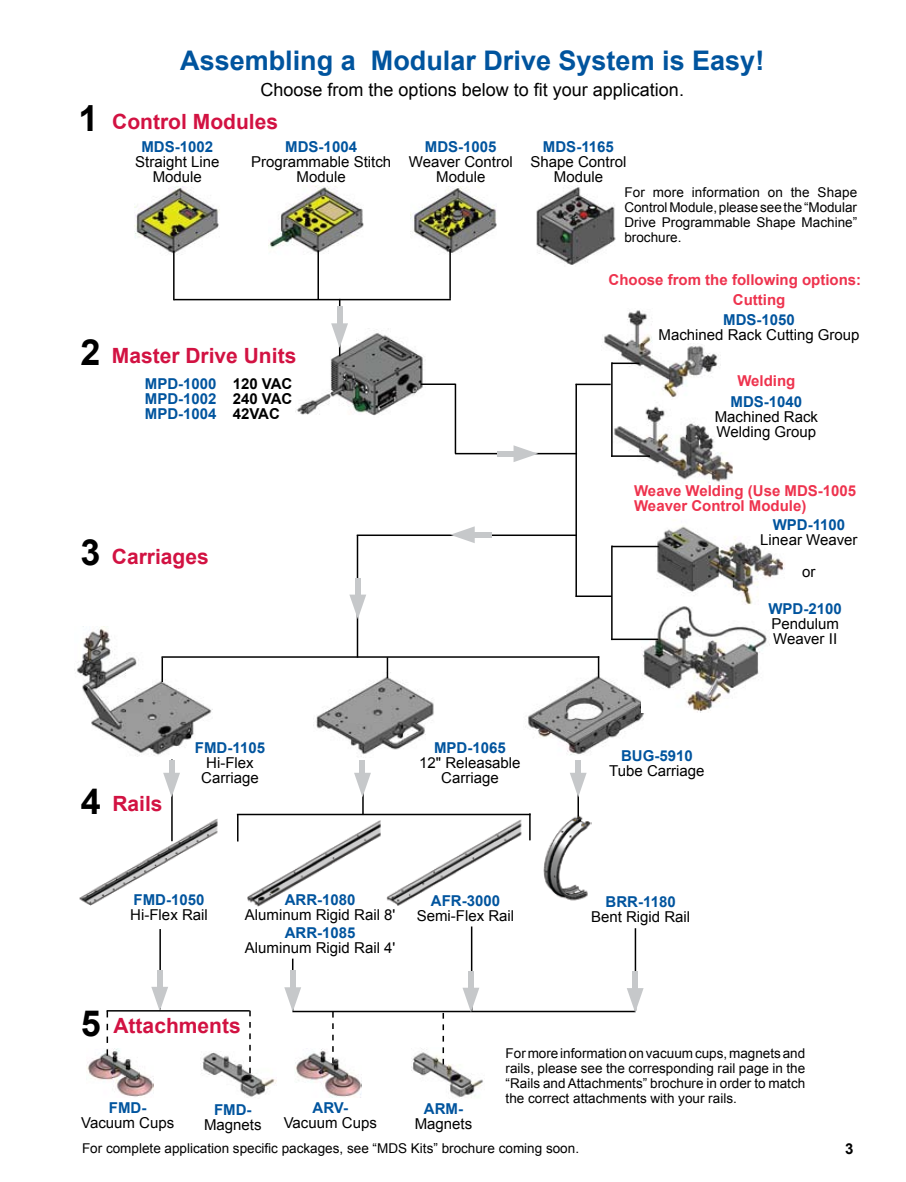
<style>
.page{position:relative;width:906px;height:1182px;background:#fff}
.page>*{position:absolute;margin:0;border:0;box-sizing:border-box;transform-origin:0 0}
.t1{font:700 27px "Arial";color:#00549e}
.t2{font:700 21px "Arial";color:#d21242}
.t3{font:18px "Arial";color:#000}
.t4{font:15px/15px "Arial";color:#000;text-align:center}
.t5{font:700 15px/15px "Arial";color:#00549e;text-align:justify}
.t6{font:700 15px/15px "Arial";color:#ee334e}
.t7{font:700 15px "Arial";color:#000}
.t8{font:13.5px/15px "Arial";color:#000;text-align:justify}
.s1{font-size:36px;color:#000}
.s2{color:#000}
</style>
<div class="page">
<img style="left:201px;top:1052px;width:75px;height:45px">
<img style="left:411px;top:1048px;width:72px;height:50px">
<img style="left:295px;top:1049px;width:67px;height:48px">
<img style="left:87px;top:1048px;width:67px;height:49px">
<img style="left:543px;top:815px;width:48px;height:86px">
<img style="left:247px;top:820px;width:275px;height:87px">
<img style="left:79px;top:818px;width:139px;height:88px">
<img style="left:525px;top:669px;width:119px;height:86px">
<img style="left:316px;top:671px;width:118px;height:84px">
<img style="left:77px;top:626px;width:136px;height:131px">
<img style="left:641px;top:606px;width:126px;height:106px">
<img style="left:655px;top:519px;width:130px;height:86px">
<img style="left:612px;top:401px;width:121px;height:83px">
<img style="left:601px;top:310px;width:117px;height:89px">
<img style="left:295px;top:328px;width:128px;height:88px">
<img style="left:410px;top:186px;width:87px;height:67px">
<img style="left:269px;top:186px;width:95px;height:67px">
<img style="left:134px;top:187px;width:86px;height:68px">
<hr style="left:159px;top:929px;width:2px;height:80px;background:#000">
<hr style="left:173px;top:251px;width:1px;height:49px;background:#000">
<hr style="left:339px;top:299px;width:1px;height:57px;background:#000">
<hr style="left:449px;top:249px;width:2px;height:50px;background:#000">
<hr style="left:174px;top:299px;width:277px;height:1px;background:#000">
<hr style="left:420px;top:383px;width:35px;height:2px;background:#000">
<hr style="left:575px;top:384px;width:2px;height:213px;background:#000">
<hr style="left:317px;top:250px;width:2px;height:50px;background:#000">
<hr style="left:575px;top:384px;width:35px;height:1px;background:#000">
<hr style="left:575px;top:595px;width:36px;height:2px;background:#000">
<hr style="left:611px;top:455px;width:38px;height:2px;background:#000">
<hr style="left:611px;top:362px;width:1px;height:95px;background:#000">
<hr style="left:611px;top:362px;width:28px;height:2px;background:#000">
<hr style="left:611px;top:638px;width:47px;height:2px;background:#000">
<hr style="left:611px;top:545px;width:1px;height:95px;background:#000">
<svg style="left:332px;top:1012px;width:1px;height:51px"></svg>
<svg style="left:442px;top:1013px;width:2px;height:51px"></svg>
<hr style="left:292px;top:958px;width:1px;height:52px;background:#000">
<hr style="left:471px;top:926px;width:1px;height:84px;background:#000">
<hr style="left:634px;top:928px;width:2px;height:82px;background:#000">
<hr style="left:292px;top:1010px;width:343px;height:2px;background:#000">
<hr style="left:362px;top:763px;width:1px;height:52px;background:#000">
<hr style="left:237px;top:814px;width:293px;height:1px;background:#000">
<svg style="left:237px;top:815px;width:1px;height:26px"></svg>
<svg style="left:529px;top:813px;width:1px;height:27px"></svg>
<hr style="left:577px;top:763px;width:2px;height:54px;background:#000">
<hr style="left:171px;top:759px;width:2px;height:82px;background:#000">
<hr style="left:161px;top:656px;width:438px;height:2px;background:#000">
<hr style="left:161px;top:657px;width:2px;height:25px;background:#000">
<hr style="left:597px;top:656px;width:2px;height:22px;background:#000">
<hr style="left:356px;top:534px;width:221px;height:2px;background:#000">
<hr style="left:356px;top:535px;width:2px;height:122px;background:#000">
<hr style="left:611px;top:546px;width:47px;height:1px;background:#000">
<hr style="left:386px;top:657px;width:2px;height:21px;background:#000">
<hr style="left:454px;top:384px;width:2px;height:70px;background:#000">
<hr style="left:455px;top:453px;width:122px;height:1px;background:#000">
<svg style="left:513px;top:445px;width:25px;height:17px"></svg>
<div style="left:496px;top:451px;width:20px;height:6px;background:#c6c8ca"></div>
<svg style="left:450px;top:526px;width:24px;height:17px"></svg>
<div style="left:472px;top:532px;width:19px;height:6px;background:#c6c8ca"></div>
<svg style="left:354px;top:773px;width:17px;height:24px"></svg>
<div style="left:359px;top:760px;width:6px;height:20px;background:#c6c8ca"></div>
<svg style="left:570px;top:773px;width:16px;height:24px"></svg>
<div style="left:575px;top:760px;width:6px;height:20px;background:#c6c8ca"></div>
<svg style="left:163px;top:773px;width:17px;height:24px"></svg>
<div style="left:169px;top:760px;width:5px;height:20px;background:#c6c8ca"></div>
<svg style="left:462px;top:987px;width:17px;height:25px"></svg>
<div style="left:468px;top:971px;width:6px;height:19px;background:#c6c8ca"></div>
<svg style="left:626px;top:988px;width:17px;height:24px"></svg>
<div style="left:632px;top:971px;width:6px;height:20px;background:#c6c8ca"></div>
<svg style="left:349px;top:594px;width:17px;height:25px"></svg>
<div style="left:355px;top:578px;width:6px;height:19px;background:#c6c8ca"></div>
<svg style="left:331px;top:323px;width:17px;height:25px"></svg>
<div style="left:336px;top:307px;width:6px;height:19px;background:#c6c8ca"></div>
<svg style="left:151px;top:987px;width:17px;height:23px"></svg>
<div style="left:157px;top:970px;width:6px;height:19px;background:#c6c8ca"></div>
<hr style="left:106px;top:1010px;width:144px;height:1px;background:#000">
<svg style="left:284px;top:987px;width:17px;height:25px"></svg>
<div style="left:290px;top:970px;width:5px;height:20px;background:#c6c8ca"></div>
<svg style="left:106px;top:1011px;width:2px;height:44px"></svg>
<svg style="left:249px;top:1010px;width:2px;height:63px"></svg>
<img style="left:536px;top:187px;width:80px;height:78px">
<h1 class="t1" style="left:180px;top:43px;width:585px">Assembling a Modular Drive System is Easy!</h1>
<h3 class="t3" style="left:260px;top:78px;width:425px">Choose from the options below to fit your application.</h3>
<h2 class="t2" style="left:79px;top:108px;width:201px"><span class="s1">1</span> Control Modules</h2>
<p class="t5" style="left:141px;top:140px;width:73px">MDS-1002</p>
<p class="t4" style="left:135px;top:154px;width:86px">Straight Line<br>Module</p>
<p class="t5" style="left:285px;top:140px;width:73px">MDS-1004</p>
<p class="t4" style="left:251px;top:155px;width:142px">Programmable Stitch<br>Module</p>
<p class="t5" style="left:425px;top:139px;width:73px">MDS-1005</p>
<p class="t4" style="left:408px;top:154px;width:105px">Weaver Control<br>Module</p>
<h2 class="t2" style="left:80px;top:342px;width:217px"><span class="s1">2</span> Master Drive Units</h2>
<p class="t5" style="left:145px;top:376px;width:149px">MPD-1000 <span class="s2">120 VAC </span>MPD-1002 <span class="s2">240 VAC </span>MPD-1004 <span class="s2">42VAC</span></p>
<h2 class="t2" style="left:80px;top:543px;width:130px"><span class="s1">3</span> Carriages</h2>
<p class="t5" style="left:543px;top:139px;width:72px">MDS-1165</p>
<p class="t4" style="left:530px;top:154px;width:97px">Shape Control<br>Module</p>
<p class="t8" style="left:624px;top:185px;width:234px">For more information on the Shape Control Module, please see the “Modular Drive Programmable Shape Machine” brochure.</p>
<p class="t6" style="left:608px;top:273px;width:254px">Choose from the following options:</p>
<p class="t6" style="left:732px;top:292px;width:54px">Cutting</p>
<p class="t5" style="left:723px;top:313px;width:73px">MDS-1050</p>
<p class="t4" style="left:658px;top:327px;width:202px">Machined Rack Cutting Group</p>
<p class="t6" style="left:737px;top:374px;width:60px">Welding</p>
<p class="t5" style="left:730px;top:394px;width:73px">MDS-1040</p>
<p class="t4" style="left:714px;top:409px;width:105px;text-align:left">Machined Rack<br>Welding Group</p>
<p class="t6" style="left:634px;top:484px;width:224px">Weave Welding (Use MDS-1005<br>Weaver Control Module)</p>
<p class="t5" style="left:772px;top:518px;width:74px">WPD-1100</p>
<p class="t4" style="left:760px;top:524px;width:99px;line-height:31.2px">Linear Weaver or</p>
<p class="t5" style="left:768px;top:602px;width:75px">WPD-2100</p>
<p class="t4" style="left:771px;top:617px;width:69px;text-align:left">Pendulum<br>Weaver II</p>
<h2 class="t2" style="left:81px;top:789px;width:83px"><span class="s1">4</span> Rails</h2>
<p class="t5" style="left:195px;top:740px;width:72px">FMD-1105</p>
<p class="t4" style="left:201px;top:755px;width:59px">Hi-Flex<br>Carriage</p>
<p class="t5" style="left:434px;top:741px;width:73px">MPD-1065</p>
<p class="t4" style="left:419px;top:755px;width:103px">12" Releasable<br>Carriage</p>
<p class="t5" style="left:621px;top:749px;width:73px">BUG-5910</p>
<p class="t4" style="left:609px;top:763px;width:97px">Tube Carriage</p>
<p class="t5" style="left:134px;top:893px;width:72px">FMD-1050</p>
<p class="t4" style="left:130px;top:907px;width:79px">Hi-Flex Rail</p>
<p class="t5" style="left:285px;top:893px;width:72px">ARR-1080</p>
<p class="t4" style="left:245px;top:908px;width:152px">Aluminum Rigid Rail 8'</p>
<p class="t5" style="left:285px;top:925px;width:72px">ARR-1085</p>
<p class="t4" style="left:245px;top:940px;width:152px">Aluminum Rigid Rail 4'</p>
<p class="t5" style="left:431px;top:893px;width:71px">AFR-3000</p>
<p class="t4" style="left:416px;top:908px;width:99px">Semi-Flex Rail</p>
<p class="t5" style="left:605px;top:894px;width:72px">BRR-1180</p>
<p class="t4" style="left:591px;top:909px;width:101px">Bent Rigid Rail</p>
<h2 class="t2" style="left:81px;top:1011px;width:161px"><span class="s1">5</span> Attachments</h2>
<p class="t5" style="left:109px;top:1101px;width:39px">FMD-</p>
<p class="t4" style="left:81px;top:1115px;width:95px">Vacuum Cups</p>
<p class="t5" style="left:214px;top:1102px;width:39px">FMD-</p>
<p class="t4" style="left:204px;top:1117px;width:59px">Magnets</p>
<p class="t5" style="left:312px;top:1101px;width:37px">ARV-</p>
<p class="t4" style="left:284px;top:1115px;width:95px">Vacuum Cups</p>
<p class="t5" style="left:424px;top:1101px;width:41px">ARM-</p>
<p class="t4" style="left:414px;top:1116px;width:59px">Magnets</p>
<p class="t8" style="left:505px;top:1045px;width:301px">For more information on vacuum cups, magnets and rails, please see the corresponding rail page in the “Rails and Attachments” brochure in order to match the correct attachments with your rails.</p>
<p class="t8" style="left:82px;top:1141px;width:498px">For complete application specific packages, see “MDS Kits” brochure coming soon.</p>
<p class="t7" style="left:844px;top:1139px;width:10px">3</p>
</div>
